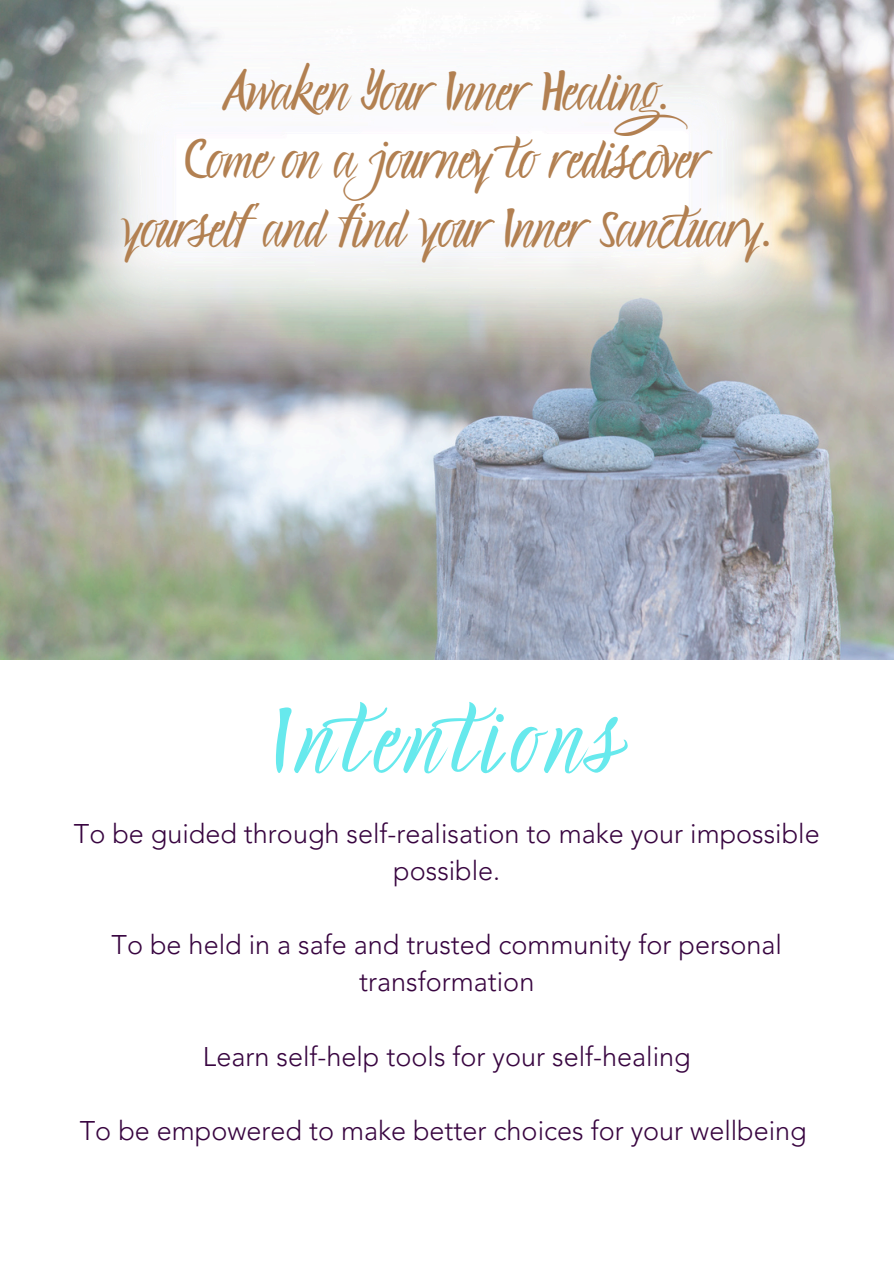
<style>
.page{position:relative;width:894px;height:1264px;background:#fff}
.page>*{position:absolute;margin:0;border:0;box-sizing:border-box;transform-origin:0 0}
.t1{font:82.2px "Holiday Romance";letter-spacing:.11em;color:#67e9ed}
.t2{font:49.05px "Holiday Romance";color:#b28051}
.t3{font:300 27px/37.2px "Avenir LT Pro";color:#380540;text-align:center}
</style>
<div class="page">
<img style="left:0;top:0;width:893px;height:659px">
<img style="left:15px;top:0;width:834px;height:383px">
<p class="t2" style="left:226px;top:62px;width:489px">Awaken Your Inner Healing.</p>
<p class="t2" style="left:186px;top:131px;width:522px">Come on a journey to rediscover</p>
<p class="t2" style="left:123px;top:199px;width:648px">yourself and find your Inner Sanctuary.</p>
<p class="t1" style="left:274px;top:693px;width:346px">Intentions</p>
<h2 class="t3" style="left:74px;top:817px;width:747px">To be guided through self-realisation to make your impossible possible.</h2>
<h1 class="t3" style="left:111px;top:928px;width:671px">To be held in a safe and trusted community for personal transformation</h1>
<p class="t3" style="left:203px;top:1040px;width:489px">Learn self-help tools for your self-healing</p>
<p class="t3" style="left:80px;top:1114px;width:728px">To be empowered to make better choices for your wellbeing</p>
</div>
